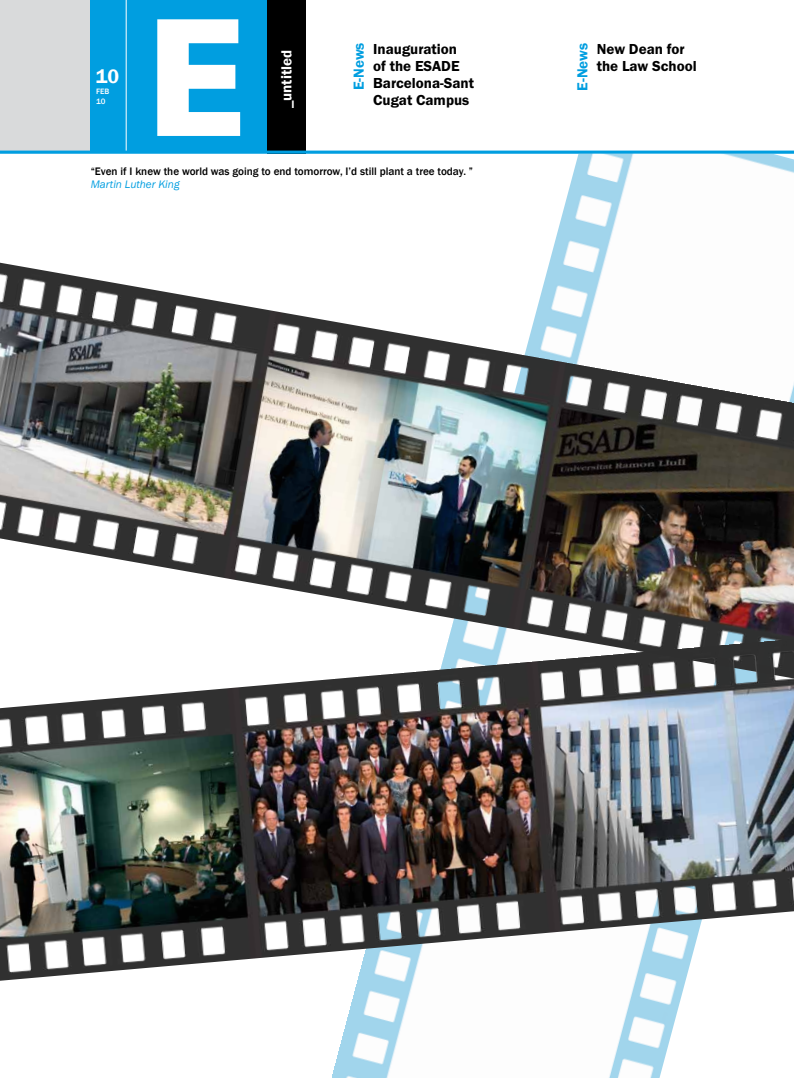
<style>
.page{position:relative;width:794px;height:1078px;background:#fff}
.page>*{position:absolute;margin:0;border:0;box-sizing:border-box;transform-origin:0 0}
.t1{font:600 20px "Franklin Gothic";color:#fff}
.t2{font:600 15px/17px "Franklin Gothic EF";color:#000}
.t3{font:600 14.9px "Franklin Gothic";color:#009ee0}
.t4{font:600 14.9px "Franklin Gothic";color:#fff}
.t5{font:500 11.2px "Franklin Gothic";color:#000}
.t6{font:italic 11.2px "Franklin Gothic";color:#009ee0}
.t7{font:500 8px/10px "Franklin Gothic";color:#fff}
</style>
<div class="page">
<div style="left:89px;top:0;width:216px;height:153px;background:#009ee0"></div>
<hr style="left:126px;top:0;width:1px;height:153px;background:#fff">
<svg style="left:157px;top:19px;width:83px;height:117px"></svg>
<div style="left:266px;top:0;width:39px;height:153px;background:#000"></div>
<div style="left:0;top:0;width:89px;height:153px;background:#d9dadb"></div>
<img style="left:331px;top:153px;width:463px;height:924px">
<hr style="left:0;top:150px;width:794px;height:3px;background:#009ee0">
<img style="left:0;top:263px;width:794px;height:375px">
<img style="left:0;top:638px;width:794px;height:342px">
<h1 class="t1" style="left:96px;top:64px;width:25px">10</h1>
<p class="t7" style="left:96px;top:87px;width:15px">FEB<br>10</p>
<p class="t4" style="left:277px;top:108px;width:60px;rotate:-90deg">_untitled</p>
<p class="t3" style="left:350px;top:90px;width:49px;rotate:-90deg">E-News</p>
<p class="t2" style="left:373px;top:40px;width:102px">Inauguration<br>of the ESADE<br>Barcelona-Sant<br>Cugat Campus</p>
<p class="t5" style="left:91px;top:164px;width:384px">“Even if I knew the world was going to end tomorrow, I’d still plant a tree today. ”</p>
<p class="t6" style="left:91px;top:177px;width:90px">Martin Luther King</p>
<p class="t3" style="left:573px;top:91px;width:49px;rotate:-90deg">E-News</p>
<p class="t2" style="left:597px;top:41px;width:101px">New Dean for the Law School</p>
</div>
